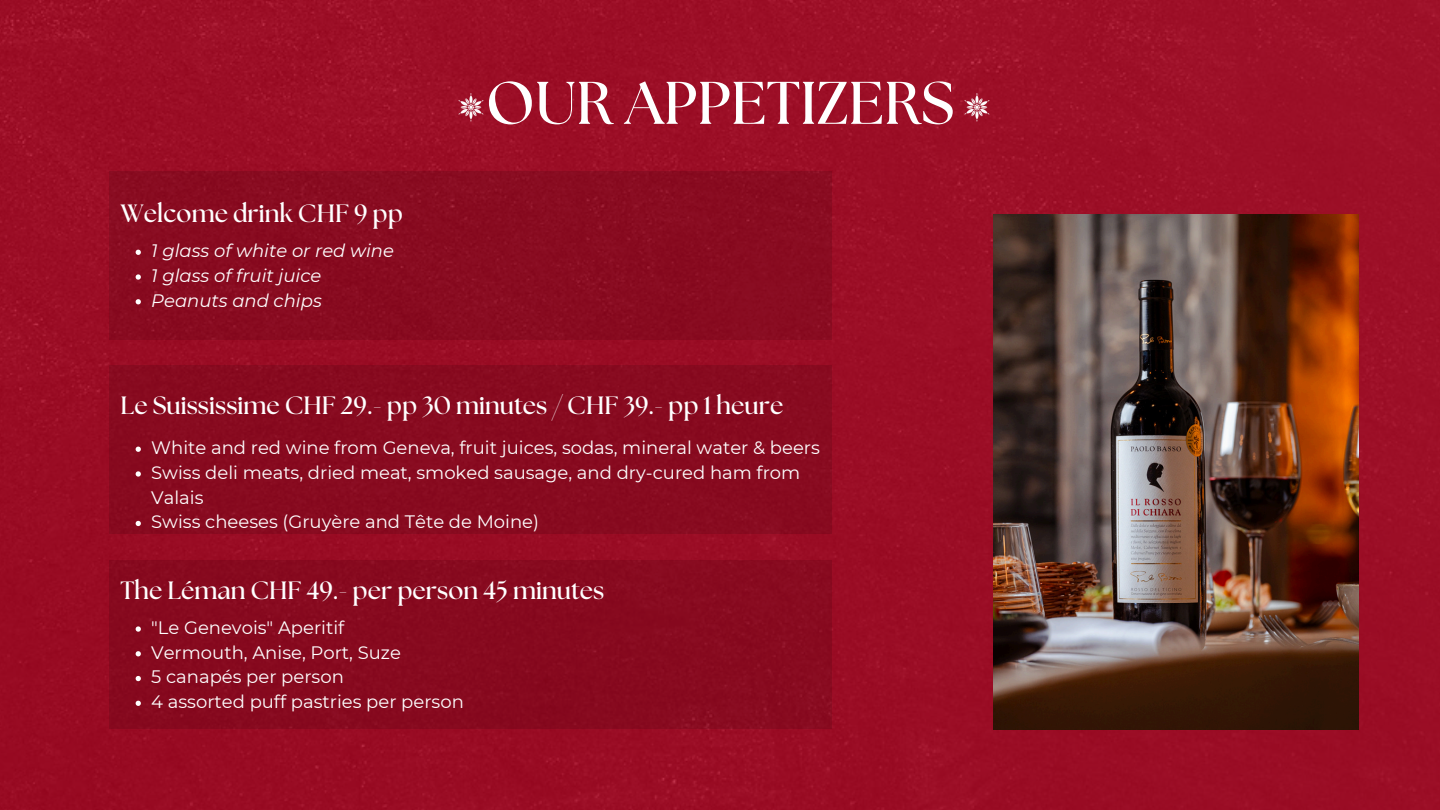
<style>
.page{position:relative;width:1440px;height:810px;background:#9b0d26}
.page>*{position:absolute;margin:0;border:0;box-sizing:border-box;transform-origin:0 0}
.t1{font:700 60px "The Seasons";color:#fff}
.t2{font:700 25px "The Seasons";color:#fff}
.t3{font:18px/24.8px "Montserrat";color:#fff}
.t4{font:italic 18px "Montserrat";color:#fff}
</style>
<div class="page">
<img style="left:454px;top:93px;width:34px;height:29px">
<img style="left:959px;top:93px;width:35px;height:29px">
<img style="left:994px;top:215px;width:365px;height:514px">
<div style="left:110px;top:560px;width:722px;height:169px;background:#87091e"></div>
<div style="left:110px;top:366px;width:722px;height:168px;background:#880a1f"></div>
<div style="left:110px;top:171px;width:722px;height:169px;background:#890b20"></div>
<svg style="left:136px;top:250px;width:5px;height:5px"></svg>
<svg style="left:136px;top:274px;width:5px;height:6px"></svg>
<svg style="left:136px;top:299px;width:5px;height:5px"></svg>
<svg style="left:136px;top:447px;width:5px;height:5px"></svg>
<svg style="left:136px;top:471px;width:5px;height:6px"></svg>
<svg style="left:136px;top:521px;width:5px;height:5px"></svg>
<svg style="left:136px;top:626px;width:5px;height:6px"></svg>
<svg style="left:136px;top:651px;width:5px;height:5px"></svg>
<svg style="left:136px;top:676px;width:5px;height:5px"></svg>
<svg style="left:136px;top:701px;width:5px;height:5px"></svg>
<p class="t2" style="left:121px;top:202px;width:284px">Welcome drink CHF 9 pp</p>
<p class="t4" style="left:151px;top:240px;width:244px">1 glass of white or red wine</p>
<p class="t4" style="left:151px;top:264px;width:172px">1 glass of fruit juice</p>
<p class="t4" style="left:151px;top:289px;width:172px">Peanuts and chips</p>
<p class="t1" style="left:486px;top:76px;width:470px">OUR APPETIZERS</p>
<p class="t2" style="left:121px;top:394px;width:664px">Le Suississime CHF 29.- pp 30 minutes / CHF 39.- pp 1 heure</p>
<p class="t3" style="left:151px;top:435px;width:670px">White and red wine from Geneva, fruit juices, sodas, mineral water &amp; beers</p>
<p class="t3" style="left:151px;top:460px;width:651px">Swiss deli meats, dried meat, smoked sausage, and dry-cured ham from<br>Valais</p>
<p class="t3" style="left:151px;top:510px;width:389px">Swiss cheeses (Gruyère and Tête de Moine)</p>
<p class="t2" style="left:121px;top:579px;width:485px">The Léman CHF 49.- per person 45 minutes</p>
<p class="t3" style="left:151px;top:615px;width:195px">"Le Genevois" Aperitif</p>
<p class="t3" style="left:151px;top:640px;width:251px">Vermouth, Anise, Port, Suze</p>
<p class="t3" style="left:151px;top:665px;width:194px">5 canapés per person</p>
<p class="t3" style="left:151px;top:689px;width:314px">4 assorted puff pastries per person</p>
</div>
